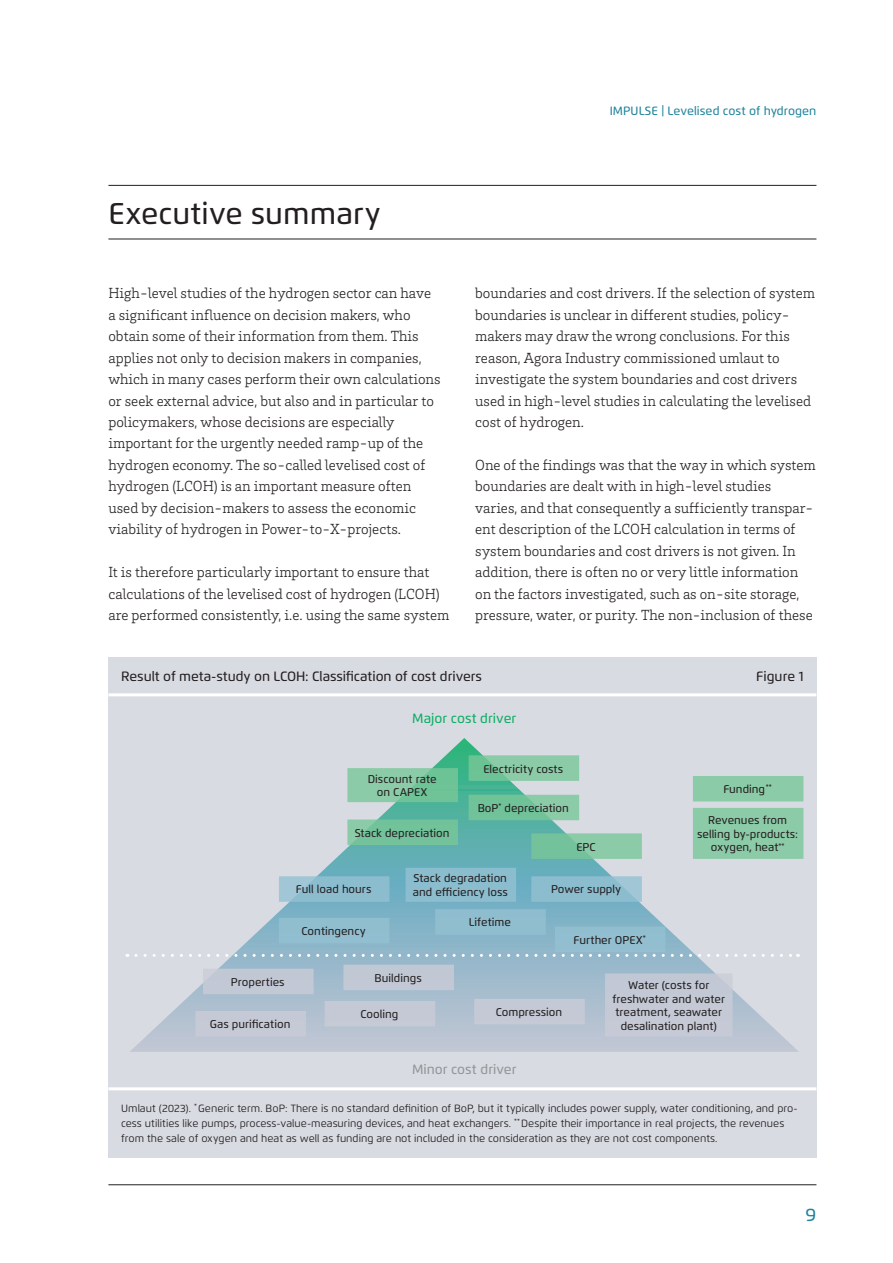
<style>
.page{position:relative;width:893px;height:1263px;background:#fff}
.page>*{position:absolute;margin:0;border:0;box-sizing:border-box;transform-origin:0 0}
.Body_Head_1_ohne_Nummerierung{font:500 30px "Flexo";color:#231f20}
.t1{font:500 18px "Flexo";color:#21849d}
.Bodytext{font:300 15px/21.5px "Brix Slab";color:#231f20}
.t2{font:500 13.5px "Flexo";letter-spacing:-.005em;color:#231f20}
.t3{font:500 13.5px "Flexo";color:#0bae62}
.t4{font:500 13.5px "Flexo";color:#939598}
.t5{font:500 12px "Flexo";letter-spacing:.005em;color:#21849d}
.t6{font:500 11.25px/13.5px "Flexo";color:#231f20;text-align:center}
.t7{font:10.5px/15px "Flexo";color:#231f20}
</style>
<div class="page">
<hr style="left:108px;top:1184px;width:708px;height:1px;background:#231f20">
<hr style="left:108px;top:185px;width:708px;height:1px;background:#231f20">
<hr style="left:108px;top:239px;width:708px;height:1px;background:#231f20">
<div style="left:108px;top:657px;width:708px;height:501px;background:#d9dbe3"></div>
<hr style="left:108px;top:693px;width:708px;height:3px;background:#fff">
<hr style="left:108px;top:1087px;width:708px;height:3px;background:#fff">
<svg style="left:130px;top:738px;width:669px;height:314px"></svg>
<svg style="left:347px;top:768px;width:111px;height:34px;background:#80c7a0"></svg>
<div style="left:406px;top:868px;width:110px;height:34px;background:#8bbdce"></div>
<div style="left:605px;top:973px;width:128px;height:63px;background:#caccd7"></div>
<div style="left:693px;top:808px;width:110px;height:51px;background:#8ccba7"></div>
<svg style="left:469px;top:755px;width:110px;height:26px;background:#84c9a3"></svg>
<div style="left:474px;top:999px;width:111px;height:25px;background:#caccd7"></div>
<div style="left:343px;top:965px;width:111px;height:25px;background:#c1c8d4"></div>
<div style="left:279px;top:918px;width:110px;height:25px;background:#94c1d2"></div>
<div style="left:435px;top:909px;width:111px;height:26px;background:#94c1d2"></div>
<div style="left:531px;top:876px;width:111px;height:26px;background:linear-gradient(to right,#87bbcd,#96c1d2)"></div>
<div style="left:531px;top:833px;width:111px;height:26px;background:linear-gradient(to right,#6fc09a,#93ceaa)"></div>
<svg style="left:469px;top:795px;width:110px;height:25px;background:#7ac59d"></svg>
<div style="left:555px;top:926px;width:110px;height:26px;background:#94c1d2"></div>
<div style="left:693px;top:776px;width:110px;height:25px;background:#8ccba7"></div>
<div style="left:279px;top:876px;width:110px;height:26px;background:linear-gradient(to right,#9bc3d3,#86bbcd)"></div>
<svg style="left:347px;top:819px;width:111px;height:26px;background:#76c39d"></svg>
<div style="left:203px;top:969px;width:111px;height:25px;background:#c2c8d4"></div>
<div style="left:195px;top:1011px;width:111px;height:25px;background:#caccd7"></div>
<div style="left:325px;top:1001px;width:110px;height:25px;background:#caccd7"></div>
<svg style="left:136px;top:954px;width:662px;height:3px"></svg>
<p class="t5" style="left:610px;top:103px;width:208px">IMPULSE | Levelised cost of hydrogen</p>
<p class="Body_Head_1_ohne_Nummerierung" style="left:108px;top:195px;width:274px">Executive summary</p>
<p class="Bodytext" style="left:108px;top:282px;width:334px">High-level studies of the hydrogen sector can have a significant influence on decision makers, who obtain some of their information from them. This applies not only to decision makers in companies, which in many cases perform their own calculations or seek external advice, but also and in particular to policymakers, whose decisions are especially important for the urgently needed ramp-up of the hydrogen economy. The so-called levelised cost of hydrogen (LCOH) is an important measure often used by decision-makers to assess the economic viability of hydrogen in Power-to-X-projects.</p>
<p class="Bodytext" style="left:108px;top:561px;width:343px">It is therefore particularly important to ensure that calculations of the levelised cost of hydrogen (LCOH) are performed consistently, i.e. using the same system</p>
<p class="Bodytext" style="left:475px;top:282px;width:341px">boundaries and cost drivers. If the selection of system boundaries is unclear in different studies, policy&shy;makers may draw the wrong conclusions. For this reason, Agora Industry commissioned umlaut to investigate the system boundaries and cost drivers used in high-level studies in calculating the levelised cost of hydrogen.</p>
<p class="Bodytext" style="left:475px;top:454px;width:342px">One of the findings was that the way in which system boundaries are dealt with in high-level studies varies, and that consequently a sufficiently transpar&shy;ent description of the LCOH calculation in terms of system boundaries and cost drivers is not given. In addition, there is often no or very little information on the factors investigated, such as on-site storage, pressure, water, or purity. The non-inclusion of these</p>
<p class="t2" style="left:121px;top:668px;width:362px">Result of meta-study on LCOH: Classification of cost drivers</p>
<p class="t2" style="left:756px;top:668px;width:49px">Figure 1</p>
<p class="t3" style="left:412px;top:710px;width:105px">Major cost driver</p>
<p class="t6" style="left:368px;top:772px;width:70px">Discount rate on CAPEX</p>
<p class="t6" style="left:355px;top:826px;width:96px">Stack depreciation</p>
<p class="t6" style="left:483px;top:762px;width:81px">Electricity costs</p>
<p class="t6" style="left:478px;top:801px;width:93px">BoP<sup>*</sup> depreciation</p>
<p class="t6" style="left:576px;top:840px;width:21px">EPC</p>
<p class="t6" style="left:296px;top:883px;width:77px">Full load hours</p>
<p class="t6" style="left:301px;top:924px;width:66px">Contingency</p>
<p class="t6" style="left:413px;top:872px;width:97px;text-align:left">Stack degradation and efficiency loss</p>
<p class="t6" style="left:469px;top:916px;width:44px">Lifetime</p>
<p class="t6" style="left:551px;top:883px;width:72px">Power supply</p>
<p class="t6" style="left:574px;top:933px;width:74px">Further OPEX<sup>*</sup></p>
<p class="t6" style="left:723px;top:782px;width:50px">Funding<sup>**</sup></p>
<p class="t6" style="left:697px;top:813px;width:103px">Revenues from selling by-products: oxygen, heat<sup>**</sup></p>
<p class="t6" style="left:231px;top:975px;width:55px">Properties</p>
<p class="t6" style="left:210px;top:1017px;width:82px">Gas purification</p>
<p class="t6" style="left:375px;top:971px;width:49px">Buildings</p>
<p class="t6" style="left:360px;top:1007px;width:40px">Cooling</p>
<p class="t6" style="left:496px;top:1005px;width:68px">Compression</p>
<p class="t4" style="left:412px;top:1061px;width:106px">Minor cost driver</p>
<p class="t6" style="left:613px;top:978px;width:114px">Water (costs for freshwater and water treatment, seawater desalination plant)</p>
<p class="t7" style="left:121px;top:1100px;width:678px">Umlaut (2023). <sup>*</sup> Generic term. BoP: There is no standard definition of BoP, but it typically includes power supply, water conditioning, and pro&shy;cess utilities like pumps, process-value-measuring devices, and heat exchangers. <sup>**</sup> Despite their importance in real projects, the revenues from the sale of oxygen and heat as well as funding are not included in the consideration as they are not cost components.</p>
<p class="t1" style="left:806px;top:1203px;width:12px">9</p>
</div>
